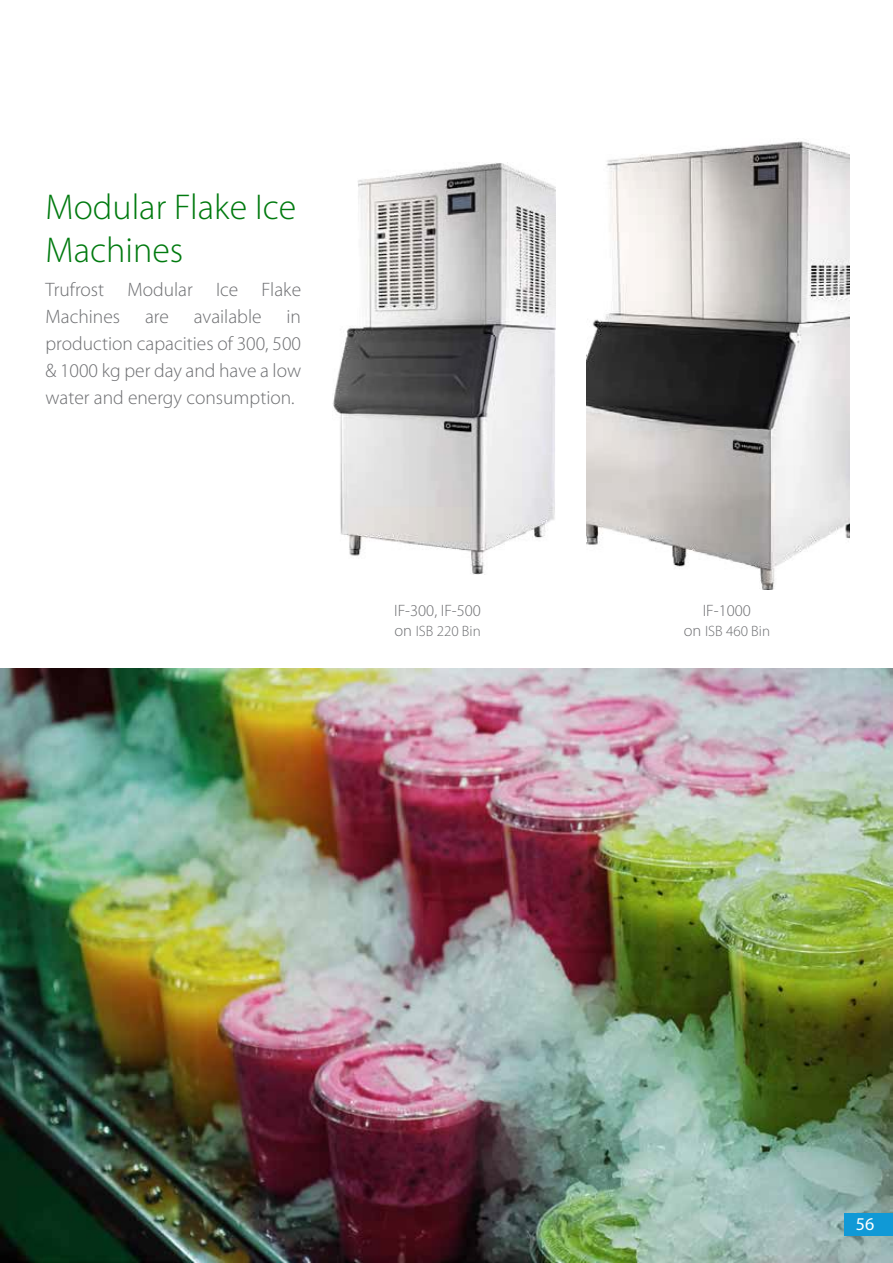
<style>
.page{position:relative;width:893px;height:1263px;background:#fff}
.page>*{position:absolute;margin:0;border:0;box-sizing:border-box;transform-origin:0 0}
.t1{font:300 36px/43.2px "Myriad Pro";color:#007a0f}
.t2{font:300 19.5px/27px "Myriad Pro";color:#6d6e71}
.t3{font:18px "Myriad Pro";color:#fff}
.t4{font:300 16.5px "Myriad Pro";color:#6d6e71}
.t5{font:300 15px "Myriad Pro";color:#6d6e71}
.s1{font-size:16.5px}
</style>
<div class="page">
<img style="left:0;top:668px;width:893px;height:595px">
<img style="left:587px;top:141px;width:262px;height:448px">
<img style="left:333px;top:162px;width:223px;height:412px">
<div style="left:844px;top:1212px;width:49px;height:23px;background:#1099d6"></div>
<h1 class="t1" style="left:46px;top:186px;width:252px">Modular Flake Ice<br>Machines</h1>
<p class="t2" style="left:46px;top:276px;width:257px">Trufrost Modular Ice Flake<br>Machines</p>
<p class="t2" style="left:145px;top:303px;width:25px">are</p>
<p class="t2" style="left:194px;top:303px;width:69px">available</p>
<p class="t2" style="left:46px;top:303px;width:257px;text-align:justify;text-indent:241px">in production capacities of 300, 500 &amp; 1000 kg per day and have a low water and energy consumption.</p>
<p class="t4" style="left:394px;top:602px;width:88px">IF-300, IF-500</p>
<p class="t5" style="left:394px;top:623px;width:88px"><span class="s1">on</span> ISB 220 Bin</p>
<p class="t4" style="left:703px;top:602px;width:50px">IF-1000</p>
<p class="t5" style="left:684px;top:623px;width:88px"><span class="s1">on</span> ISB 460 Bin</p>
<p class="t3" style="left:856px;top:1213px;width:20px">56</p>
</div>
